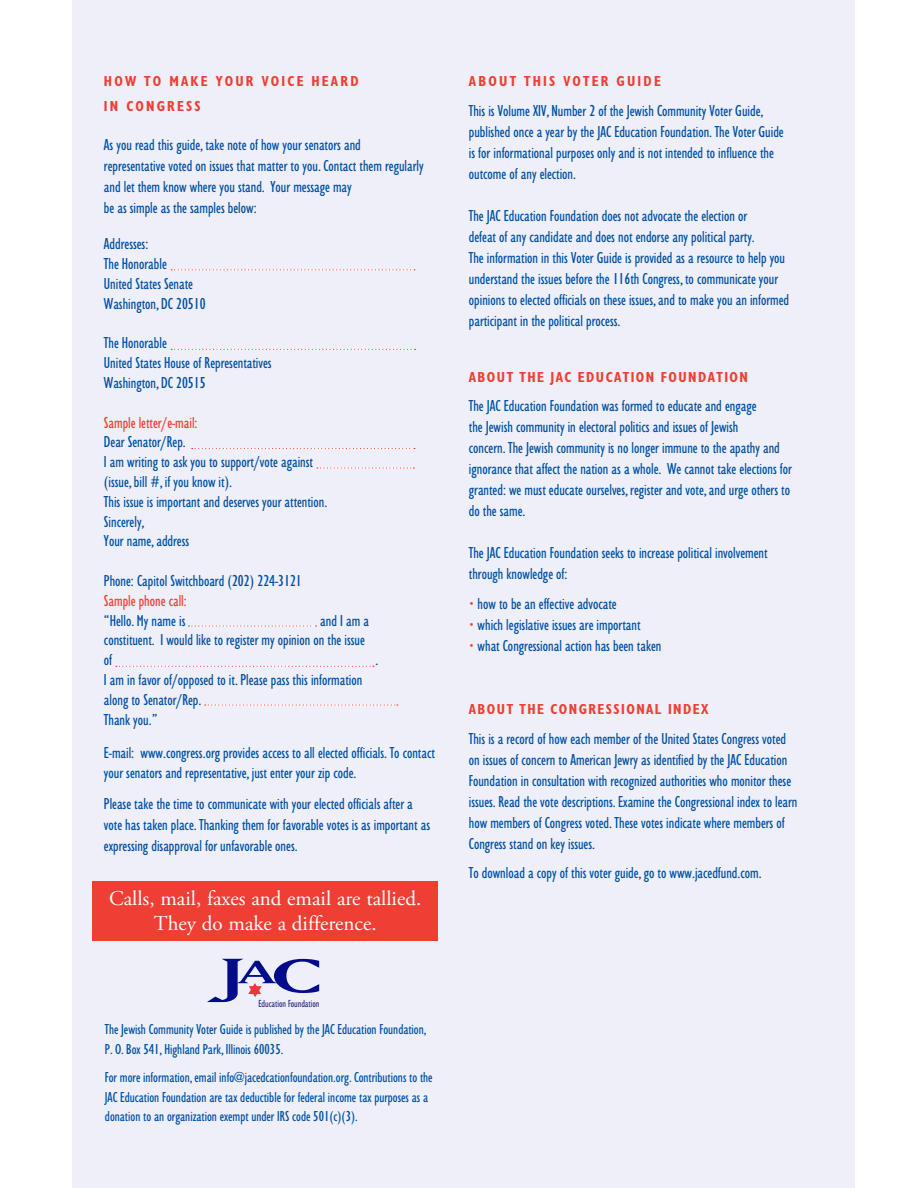
<style>
.page{position:relative;width:918px;height:1188px;background:#fff}
.page>*{position:absolute;margin:0;border:0;box-sizing:border-box;transform-origin:0 0}
.t1{font:21px/25.2px "Adobe Garamond Pro";color:#fff;text-align:center}
.t2{font:condensed 16.5px/21px "Gill Sans";color:#004fa3}
.t3{font:condensed 16.5px "Gill Sans";color:#ef3e33}
.t4{font:condensed 15px/19.5px "Gill Sans";color:#004fa3}
.t5{font:15px "Gill Sans Bld Cnd";letter-spacing:.1em;color:#ef3e33}
.t6{font:15px/25.5px "Gill Sans Bld Cnd";letter-spacing:.15em;color:#ef3e33}
.t7{font:condensed 10.65px "Gill Sans";color:#2d2d84}
.s1{color:#ef3e33}
</style>
<div class="page">
<div style="left:72px;top:0;width:783px;height:1187px;background:#eeeff8"></div>
<svg style="left:171px;top:269px;width:244px;height:1px"></svg>
<svg style="left:171px;top:349px;width:245px;height:1px"></svg>
<svg style="left:192px;top:448px;width:223px;height:1px"></svg>
<svg style="left:317px;top:467px;width:97px;height:2px"></svg>
<svg style="left:188px;top:625px;width:128px;height:2px"></svg>
<svg style="left:205px;top:704px;width:193px;height:2px"></svg>
<div style="left:93px;top:881px;width:345px;height:60px;background:#ef3e33"></div>
<svg style="left:116px;top:666px;width:258px;height:1px"></svg>
<svg style="left:207px;top:959px;width:112px;height:43px"></svg>
<p class="t6" style="left:104px;top:69px;width:256px">HOW TO MAKE YOUR VOICE HEARD<br>IN CONGRESS</p>
<p class="t2" style="left:104px;top:135px;width:321px">As you read this guide, take note of how your senators and representative voted on issues that matter to you. Contact them regularly and let them know where you stand. Your message may<br>be as simple as the samples below:</p>
<p class="t2" style="left:104px;top:235px;width:103px;line-height:19.8px">Addresses:<br>The Honorable<br>United States Senate<br>Washington, DC 20510</p>
<p class="t2" style="left:104px;top:334px;width:169px;line-height:19.8px">The Honorable<br>United States House of Representatives<br>Washington, DC 20515</p>
<p class="t3" style="left:104px;top:411px;width:95px">Sample letter/e-mail:</p>
<p class="t2" style="left:104px;top:433px;width:225px;line-height:19.8px">Dear Senator/Rep.<br>I am writing to ask you to support/vote against (issue, bill #, if you know it).<br>This issue is important and deserves your attention.<br>Sincerely,<br>Your name, address</p>
<p class="t2" style="left:104px;top:571px;width:199px">Phone: Capitol Switchboard (202) 224-3121</p>
<p class="t3" style="left:104px;top:589px;width:84px">Sample phone call:</p>
<p class="t2" style="left:104px;top:611px;width:83px">“Hello. My name is</p>
<p class="t2" style="left:104px;top:612px;width:266px;line-height:19.8px;text-indent:216px">and I am a constituent. I would like to register my opinion on the issue of</p>
<p class="t2" style="left:376px;top:651px;width:4px">.</p>
<p class="t2" style="left:104px;top:671px;width:260px;line-height:19.8px">I am in favor of/opposed to it. Please pass this information along to Senator/Rep.<br>Thank you.”</p>
<p class="t2" style="left:104px;top:744px;width:332px;line-height:19.8px">E-mail: www.congress.org provides access to all elected officials. To contact your senators and representative, just enter your zip code.</p>
<p class="t2" style="left:104px;top:795px;width:328px">Please take the time to communicate with your elected officials after a vote has taken place. Thanking them for favorable votes is as important as expressing disapproval for unfavorable ones.</p>
<p class="t1" style="left:109px;top:886px;width:314px">Calls, mail, faxes and email are tallied.<br>They do make a difference.</p>
<p class="t7" style="left:258px;top:997px;width:63px">Education Foundation</p>
<p class="t4" style="left:105px;top:1021px;width:323px">The Jewish Community Voter Guide is published by the JAC Education Foundation,<br>P. O. Box 541, Highland Park, Illinois 60035.</p>
<p class="t4" style="left:105px;top:1069px;width:329px">For more information, email info@jacedcationfoundation.org. Contributions to the<br>JAC Education Foundation are tax deductible for federal income tax purposes as a donation to an organization exempt under IRS code 501(c)(3).</p>
<p class="t6" style="left:469px;top:69px;width:193px">ABOUT THIS VOTER GUIDE</p>
<p class="t2" style="left:469px;top:102px;width:316px">This is Volume XIV, Number 2 of the Jewish Community Voter Guide, published once a year by the JAC Education Foundation. The Voter Guide is for informational purposes only and is not intended to influence the outcome of any election.</p>
<p class="t2" style="left:469px;top:207px;width:322px">The JAC Education Foundation does not advocate the election or<br>defeat of any candidate and does not endorse any political party.<br>The information in this Voter Guide is provided as a resource to help you understand the issues before the 116th Congress, to communicate your opinions to elected officials on these issues, and to make you an informed participant in the political process.</p>
<p class="t5" style="left:469px;top:367px;width:281px">ABOUT THE JAC EDUCATION FOUNDATION</p>
<p class="t2" style="left:469px;top:397px;width:325px">The JAC Education Foundation was formed to educate and engage<br>the Jewish community in electoral politics and issues of Jewish<br>concern. The Jewish community is no longer immune to the apathy and ignorance that affect the nation as a whole. We cannot take elections for granted: we must educate ourselves, register and vote, and urge others to do the same.</p>
<p class="t2" style="left:469px;top:544px;width:300px">The JAC Education Foundation seeks to increase political involvement through knowledge of:</p>
<p class="t2" style="left:469px;top:594px;width:149px"><span class="s1">•</span> how to be an effective advocate</p>
<p class="t2" style="left:469px;top:615px;width:173px"><span class="s1">•</span> which legislative issues are important</p>
<p class="t2" style="left:469px;top:636px;width:194px"><span class="s1">•</span> what Congressional action has been taken</p>
<p class="t5" style="left:469px;top:699px;width:241px">ABOUT THE CONGRESSIONAL INDEX</p>
<p class="t2" style="left:469px;top:729px;width:330px">This is a record of how each member of the United States Congress voted on issues of concern to American Jewry as identified by the JAC Education Foundation in consultation with recognized authorities who monitor these issues. Read the vote descriptions. Examine the Congressional index to learn how members of Congress voted. These votes indicate where members of Congress stand on key issues.</p>
<p class="t2" style="left:469px;top:864px;width:294px">To download a copy of this voter guide, go to www.jacedfund.com.</p>
</div>
